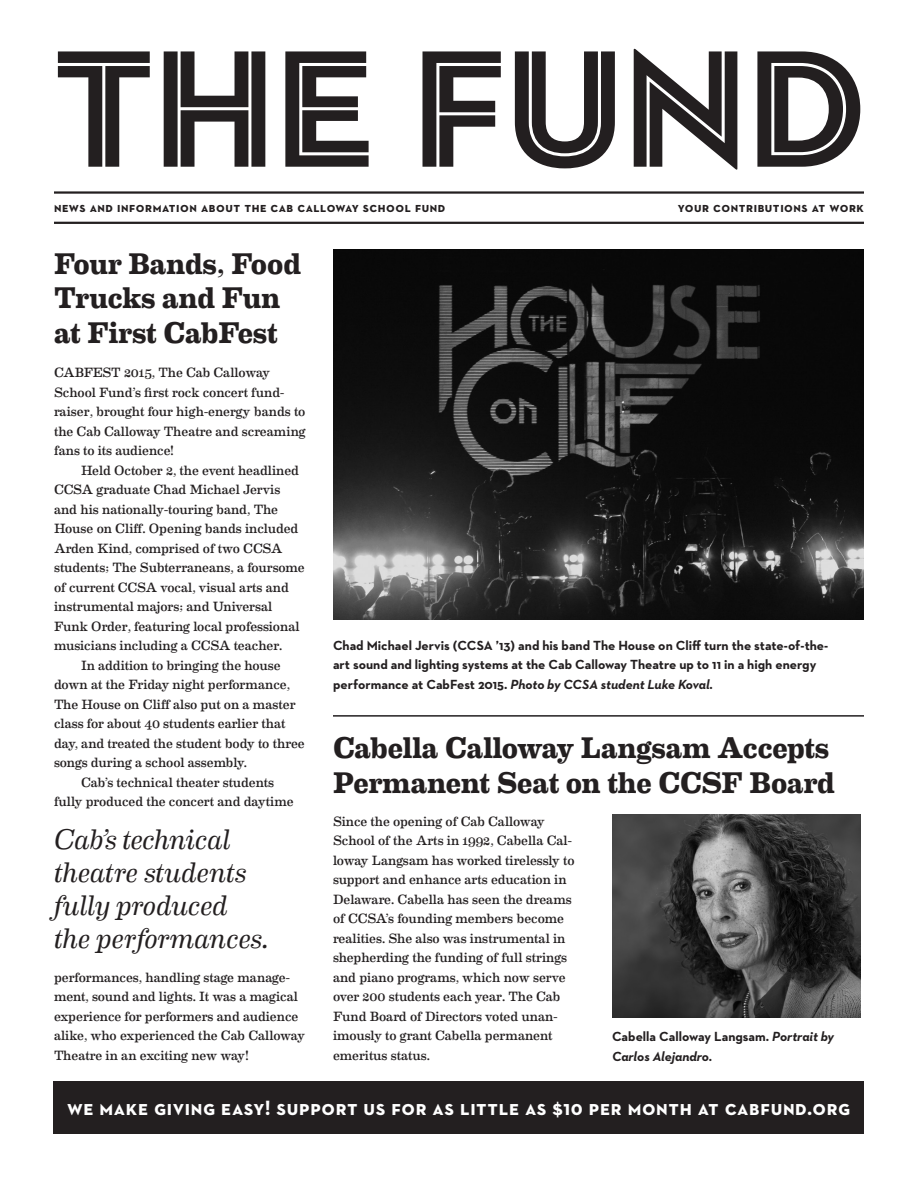
<style>
.page{position:relative;width:918px;height:1188px;background:#fff}
.page>*{position:absolute;margin:0;border:0;box-sizing:border-box;transform-origin:0 0}
.t1{font:169.5px "Neutraface 2 Display Inline";color:#231f20}
.Headline{font:700 30px/34.5px "Eames Century Modern";letter-spacing:-.01em;color:#231f20}
.Pull_Quote{font:italic 28.5px/33px "Eames Century Modern";letter-spacing:-.005em;color:#231f20}
.Captions{font:700 21px "Neutraface 2 Text";letter-spacing:.03em;color:#fff}
.Body{font:13.5px/19.5px "Eames Century Modern";letter-spacing:-.005em;color:#231f20}
.Captions-2{font:700 13.5px/19.5px "Neutraface 2 Text";color:#231f20}
.Captions-3{font:700 13.5px "Neutraface 2 Text";letter-spacing:.03em;color:#231f20}
.Captions-4{font:italic 700 13.5px/19.5px "Neutraface 2 Text";color:#231f20}
.s1{font-style:italic}
.s2{font-style:normal}
</style>
<div class="page">
<hr style="left:54px;top:191px;width:810px;height:3px;background:#231f20">
<hr style="left:54px;top:222px;width:810px;height:2px;background:#231f20">
<img style="left:333px;top:249px;width:531px;height:371px">
<hr style="left:333px;top:715px;width:531px;height:2px;background:#231f20">
<div style="left:54px;top:1082px;width:810px;height:52px;background:#231f20"></div>
<img style="left:612px;top:814px;width:248px;height:203px">
<p class="t1" style="left:54px;top:7px;width:812px">THE FUND</p>
<p class="Captions-3" style="left:54px;top:199px;width:515px">News and Information about the Cab Calloway School Fund Y</p>
<p class="Captions-3" style="left:685px;top:199px;width:181px">our Contributions at Work</p>
<p class="Headline" style="left:54px;top:244px;width:249px">Four Bands, Food<br>Trucks and Fun at First CabFest</p>
<p class="Body" style="left:54px;top:362px;width:253px">CABFEST 2015, The Cab Calloway School Fund’s first rock concert fund&shy;raiser, brought four high-energy bands to the Cab Calloway Theatre and screaming fans to its audience!</p>
<p class="Body" style="left:54px;top:459px;width:252px;text-indent:27px">Held October 2, the event headlined CCSA graduate Chad Michael Jervis and his nationally-touring band, The House on Cliff. Opening bands included Arden Kind, comprised of two CCSA students; The Subterraneans, a foursome of current CCSA vocal, visual arts and instrumental majors; and Universal Funk Order, featuring local professional musicians including a CCSA teacher.</p>
<p class="Body" style="left:54px;top:654px;width:252px;text-indent:27px">In addition to bringing the house down at the Friday night performance, The House on Cliff also put on a master class for about 40 students earlier that day, and treated the student body to three songs during a school assembly.</p>
<p class="Body" style="left:54px;top:771px;width:241px;text-align:center">Cab’s technical theater students<br>fully produced the concert and daytime</p>
<p class="Pull_Quote" style="left:54px;top:820px;width:217px">Cab’s technical theatre students fully produced the performances.</p>
<p class="Body" style="left:54px;top:966px;width:253px">performances, handling stage manage&shy;ment, sound and lights. It was a magical experience for performers and audience alike, who experienced the Cab Calloway Theatre in an exciting new way!</p>
<p class="Captions-2" style="left:333px;top:635px;width:497px">Chad Michael Jervis (CCSA ’13) and his band The House on Cliff turn the state-of-the&shy;art sound and lighting systems at the Cab Calloway Theatre up to 11 in a high energy performance at CabFest 2015. <span class="s1">Photo by CCSA student Luke Koval.</span></p>
<p class="Headline" style="left:333px;top:729px;width:498px">Cabella Calloway Langsam Accepts</p>
<p class="Headline" style="left:333px;top:763px;width:503px">Permanent Seat on the CCSF Board</p>
<p class="Body" style="left:333px;top:810px;width:243px">Since the opening of Cab Calloway School of the Arts in 1992, Cabella Cal&shy;loway Langsam has worked tirelessly to support and enhance arts education in Delaware. Cabella has seen the dreams of CCSA’s founding members become realities. She also was instrumental in shepherding the funding of full strings and piano programs, which now serve over 200 students each year. The Cab Fund Board of Directors voted unan&shy;imously to grant Cabella permanent emeritus status.</p>
<p class="Captions-4" style="left:612px;top:1027px;width:224px"><span class="s2">Cabella Calloway Langsam.</span> Portrait by<br>Carlos Alejandro.</p>
<p class="Captions" style="left:67px;top:1094px;width:785px">We make giving easy! Support us for as little as $10 per month at cabfund.org</p>
</div>
